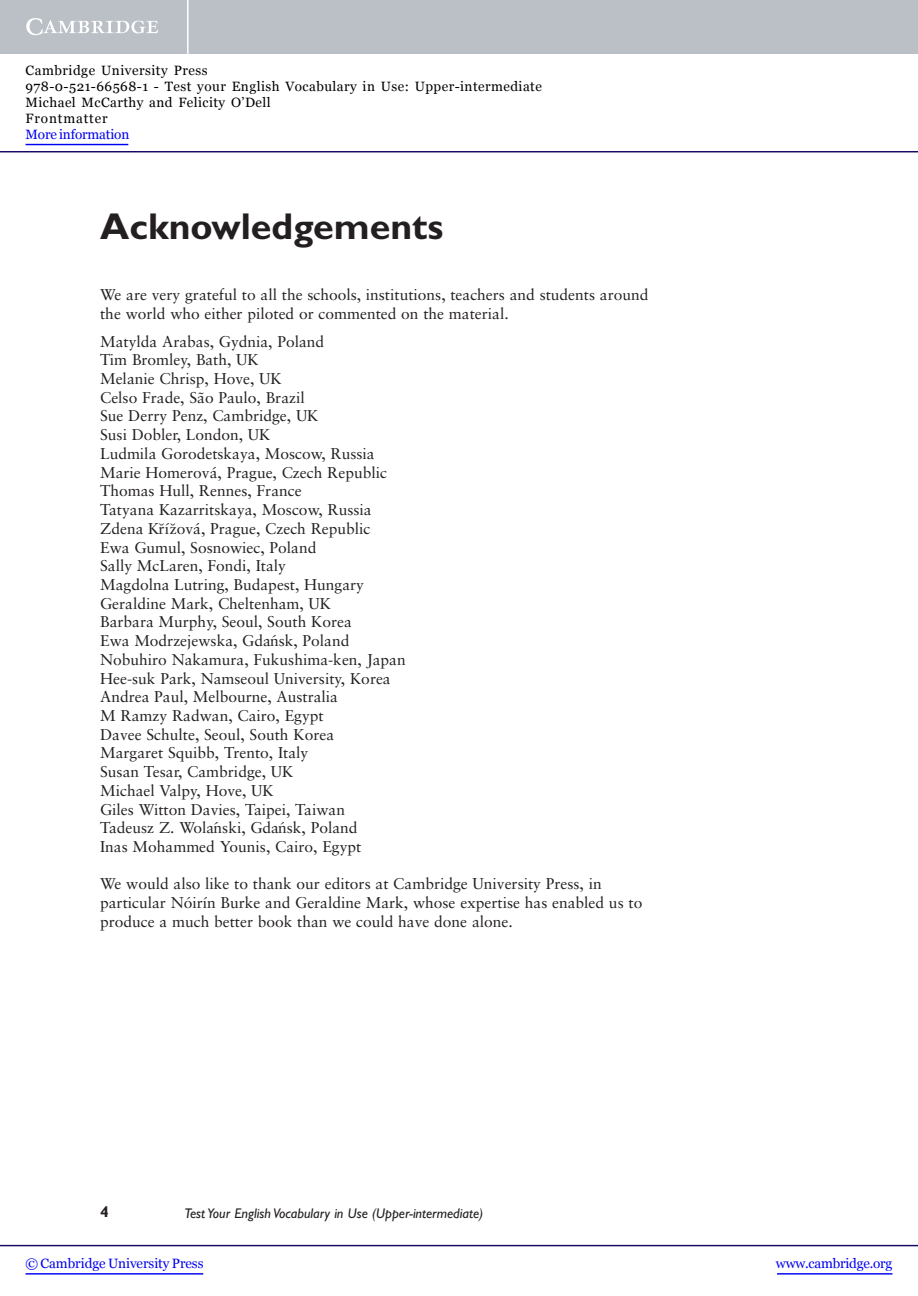
<style>
.page{position:relative;width:918px;height:1296px;background:#fff}
.page>*{position:absolute;margin:0;border:0;box-sizing:border-box;transform-origin:0 0}
.t1{font:700 37.5px "Gill Sans";color:#231f20}
.t2{font:15.6px/18.8px "Sabon";color:#231f20}
.t3{font:700 15.6px "Gill Sans";color:#231f20}
.t4{font:italic 14.1px "Gill Sans";color:#231f20}
.t5{font:13.5px/16.2px "Georgia";letter-spacing:.035em;color:#000}
.t6{font:13.5px "Georgia";letter-spacing:-.01em;color:#0000f1}
</style>
<div class="page">
<div style="left:0;top:0;width:918px;height:54px;background:#bac0c6"></div>
<svg style="left:26px;top:18px;width:132px;height:17px"></svg>
<hr style="left:187px;top:0;width:2px;height:54px;background:#fff">
<hr style="left:0;top:1245px;width:918px;height:1px;background:#150666">
<hr style="left:26px;top:1273px;width:177px;height:2px;background:#0000f1">
<hr style="left:777px;top:1273px;width:115px;height:2px;background:#0000f1">
<hr style="left:0;top:151px;width:918px;height:1px;background:#150666">
<hr style="left:26px;top:144px;width:102px;height:1px;background:#0000f1">
<p class="t5" style="left:26px;top:62px;width:518px">Cambridge University Press<br>978-0-521-66568-1 - Test your English Vocabulary in Use: Upper-intermediate Michael McCarthy and Felicity O’Dell<br>Frontmatter</p>
<p class="t6" style="left:26px;top:127px;width:105px">More information</p>
<h1 class="t1" style="left:100px;top:213px;width:345px">Acknowledgements</h1>
<p class="t2" style="left:100px;top:286px;width:550px">We are very grateful to all the schools, institutions, teachers and students around the world who either piloted or commented on the material.</p>
<p class="t2" style="left:100px;top:333px;width:307px">Matylda Arabas, Gydnia, Poland<br>Tim Bromley, Bath, UK<br>Melanie Chrisp, Hove, UK<br>Celso Frade, São Paulo, Brazil<br>Sue Derry Penz, Cambridge, UK<br>Susi Dobler, London, UK<br>Ludmila Gorodetskaya, Moscow, Russia Marie Homerová, Prague, Czech Republic Thomas Hull, Rennes, France<br>Tatyana Kazarritskaya, Moscow, Russia Zdena K˘rí˘zová, Prague, Czech Republic<br>Ewa Gumul, Sosnowiec, Poland<br>Sally McLaren, Fondi, Italy<br>Magdolna Lutring, Budapest, Hungary Geraldine Mark, Cheltenham, UK<br>Barbara Murphy, Seoul, South Korea<br>Ewa Modrzejewska, Gda´nsk, Poland Nobuhiro Nakamura, Fukushima-ken, Japan Hee-suk Park, Namseoul University, Korea Andrea Paul, Melbourne, Australia<br>M Ramzy Radwan, Cairo, Egypt<br>Davee Schulte, Seoul, South Korea<br>Margaret Squibb, Trento, Italy<br>Susan Tesar, Cambridge, UK<br>Michael Valpy, Hove, UK<br>Giles Witton Davies, Taipei, Taiwan<br>Tadeusz Z. Wola´nski, Gda´nsk, Poland<br>Inas Mohammed Younis, Cairo, Egypt</p>
<p class="t2" style="left:100px;top:876px;width:544px">We would also like to thank our editors at Cambridge University Press, in particular Nóirín Burke and Geraldine Mark, whose expertise has enabled us to produce a much better book than we could have done alone.</p>
<p class="t3" style="left:100px;top:1207px;width:10px">4</p>
<p class="t4" style="left:184px;top:1208px;width:300px">Test Your English Vocabulary in Use (Upper-intermediate)</p>
<p class="t6" style="left:26px;top:1255px;width:180px">© Cambridge University Press</p>
<p class="t6" style="left:776px;top:1255px;width:118px">www.cambridge.org</p>
</div>
